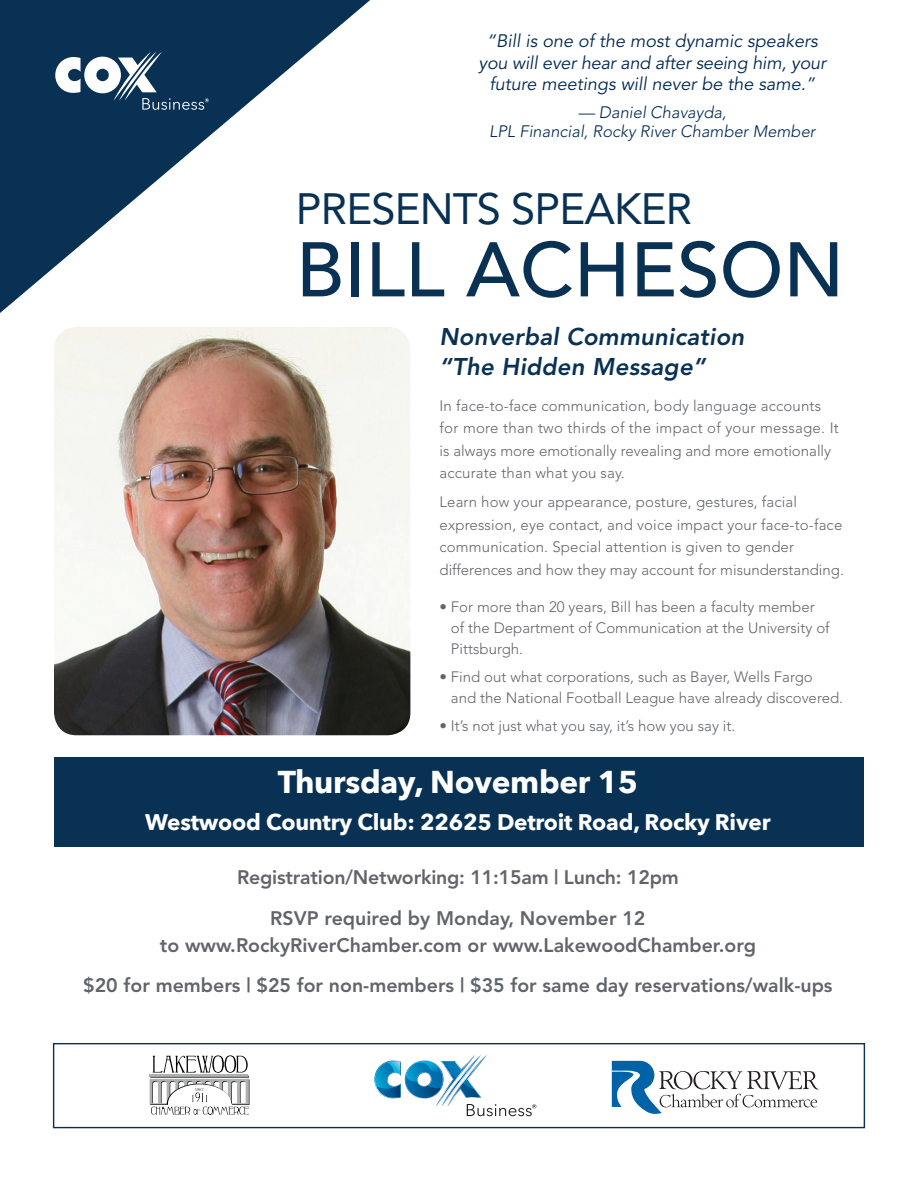
<style>
.page{position:relative;width:918px;height:1188px;background:#fff}
.page>*{position:absolute;margin:0;border:0;box-sizing:border-box;transform-origin:0 0}
.t1{font:500 76.5px "Avenir";color:#083153}
.t2{font:43.5px "Avenir";letter-spacing:-.02em;color:#083153}
.t3{font:700 31.5px "Avenir Next";letter-spacing:-.01em;color:#fff}
.t4{font:italic 800 24px/29.2px "Avenir";letter-spacing:.01em;color:#083153}
.t5{font:700 22.5px "Avenir Next";letter-spacing:-.01em;color:#fff}
.t6{font:800 19.5px/40.5px "Avenir";color:#61656a;text-align:center}
.t7{font:italic 18px/21.6px "Avenir";color:#002852;text-align:center}
.t8{font:italic 300 16.5px/19.8px "Avenir";color:#002852;text-align:center}
.t9{font:300 15px/22.5px "Avenir";color:#61656a}
</style>
<div class="page">
<div style="left:54px;top:757px;width:810px;height:90px;background:#083153"></div>
<img style="left:54px;top:327px;width:356px;height:408px">
<svg style="left:150px;top:1055px;width:99px;height:60px"></svg>
<svg style="left:612px;top:1061px;width:207px;height:53px"></svg>
<svg style="left:374px;top:1055px;width:162px;height:61px"></svg>
<svg style="left:0;top:0;width:370px;height:313px"></svg>
<svg style="left:55px;top:52px;width:154px;height:58px"></svg>
<div style="left:53px;top:1043px;width:812px;height:85px;border:1px solid #083153"></div>
<p class="t7" style="left:479px;top:31px;width:349px">“Bill is one of the most dynamic speakers you will ever hear and after seeing him, your future meetings will never be the same.”</p>
<p class="t8" style="left:489px;top:102px;width:328px">— Daniel Chavayda,<br>LPL Financial, Rocky River Chamber Member</p>
<h2 class="t2" style="left:296px;top:183px;width:398px">PRESENTS SPEAKER</h2>
<h1 class="t1" style="left:296px;top:226px;width:550px">BILL ACHESON</h1>
<h3 class="t4" style="left:440px;top:322px;width:306px">Nonverbal Communication “The Hidden Message”</h3>
<p class="t9" style="left:440px;top:394px;width:401px">In face-to-face communication, body language accounts for more than two thirds of the impact of your message. It is always more emotionally revealing and more emotionally accurate than what you say.</p>
<p class="t9" style="left:440px;top:491px;width:406px">Learn how your appearance, posture, gestures, facial expression, eye contact, and voice impact your face-to-face communication. Special attention is given to gender differences and how they may account for misunderstanding.</p>
<p class="t9" style="left:451px;top:597px;width:380px;line-height:21px;text-indent:-11px">• For more than 20 years, Bill has been a faculty member of the Department of Communication at the University of<br>Pittsburgh.</p>
<p class="t9" style="left:451px;top:666px;width:394px;line-height:21px;text-indent:-11px">• Find out what corporations, such as Bayer, Wells Fargo<br>and the National Football League have already discovered.</p>
<p class="t9" style="left:440px;top:714px;width:297px">• It’s not just what you say, it’s how you say it.</p>
<h3 class="t3" style="left:278px;top:755px;width:362px">Thursday, November 15</h3>
<h3 class="t5" style="left:145px;top:803px;width:627px">Westwood Country Club: 22625 Detroit Road, Rocky River</h3>
<h3 class="t6" style="left:237px;top:857px;width:443px">Registration/Networking: 11:15am | Lunch: 12pm<br>RSVP required by Monday, November 12</h3>
<h3 class="t6" style="left:83px;top:925px;width:751px">to www.RockyRiverChamber.com or www.LakewoodChamber.org<br>$20 for members | $25 for non-members | $35 for same day reservations/walk-ups</h3>
</div>
